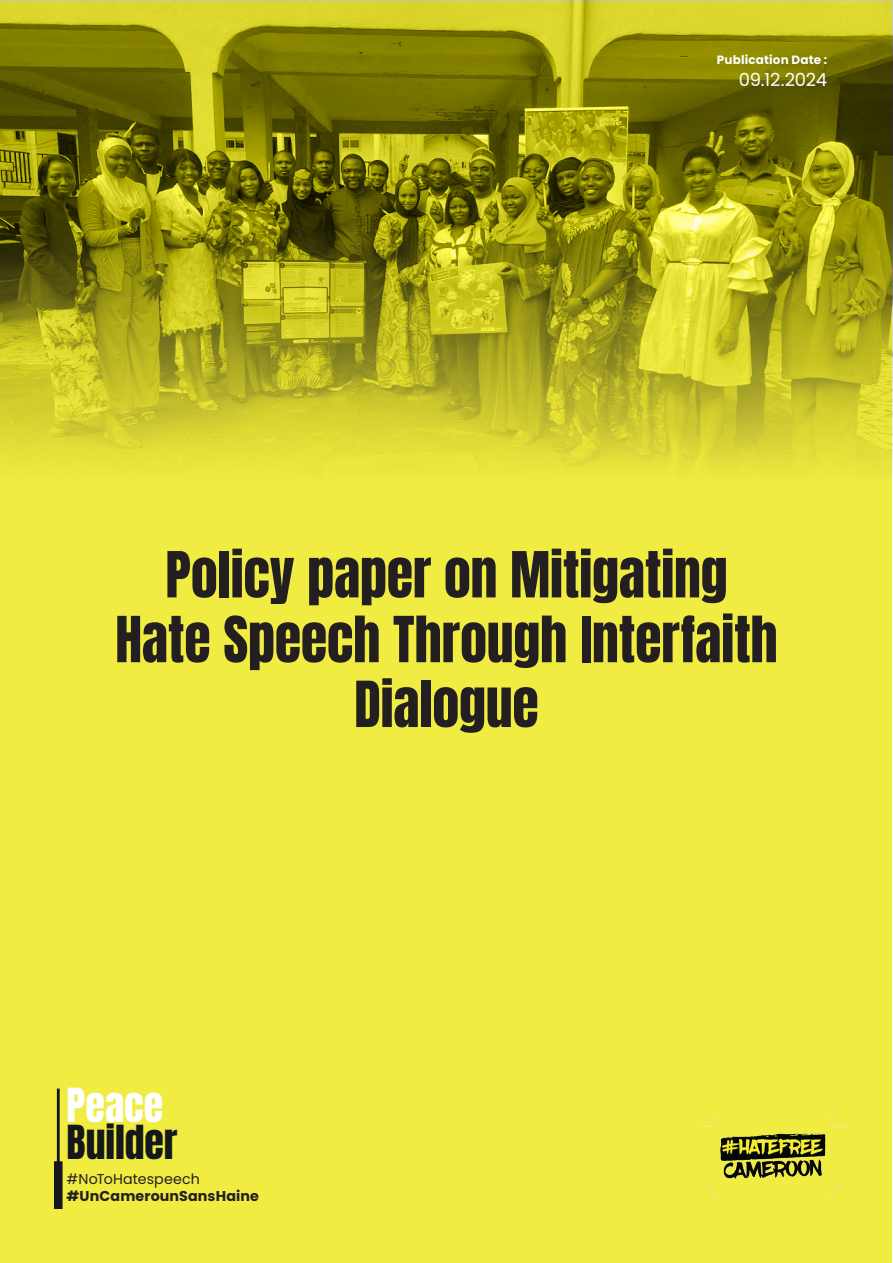
<style>
.page{position:relative;width:893px;height:1263px;background:#fff}
.page>*{position:absolute;margin:0;border:0;box-sizing:border-box;transform-origin:0 0}
.t1{font:54px/64.8px "Anton";letter-spacing:-.005em;color:#231f20;text-align:center}
.t2{font:39.9px/37px "Anton";color:#15181a}
.t3{font:18px "Poppins";letter-spacing:-.015em;color:#fff}
.t4{font:700 14.25px "Poppins";letter-spacing:.01em;color:#231f20}
.t5{font:14.25px "Poppins";letter-spacing:.005em;color:#231f20}
.t6{font:700 12px "Poppins";letter-spacing:.015em;color:#fff}
.s1{color:#fff}
</style>
<div class="page">
<div style="left:1px;top:1px;width:891px;height:1261px;background:#f1ec41"></div>
<img style="left:1px;top:0;width:892px;height:469px">
<hr style="left:57px;top:1088px;width:3px;height:121px;background:#15181a">
<div style="left:54px;top:1161px;width:9px;height:48px;background:#15181a"></div>
<img style="left:700px;top:1113px;width:145px;height:86px">
<p class="t6" style="left:717px;top:53px;width:112px">Publication Date :</p>
<p class="t3" style="left:739px;top:69px;width:90px">09.12.2024</p>
<p class="t1" style="left:115px;top:546px;width:664px">Policy paper on Mitigating<br>Hate Speech Through Interfaith<br>Dialogue</p>
<p class="t2" style="left:67px;top:1089px;width:113px"><span class="s1">Peace<br></span>Builder</p>
<p class="t5" style="left:67px;top:1171px;width:135px">#NoToHatespeech</p>
<p class="t4" style="left:67px;top:1188px;width:194px">#UnCamerounSansHaine</p>
</div>
